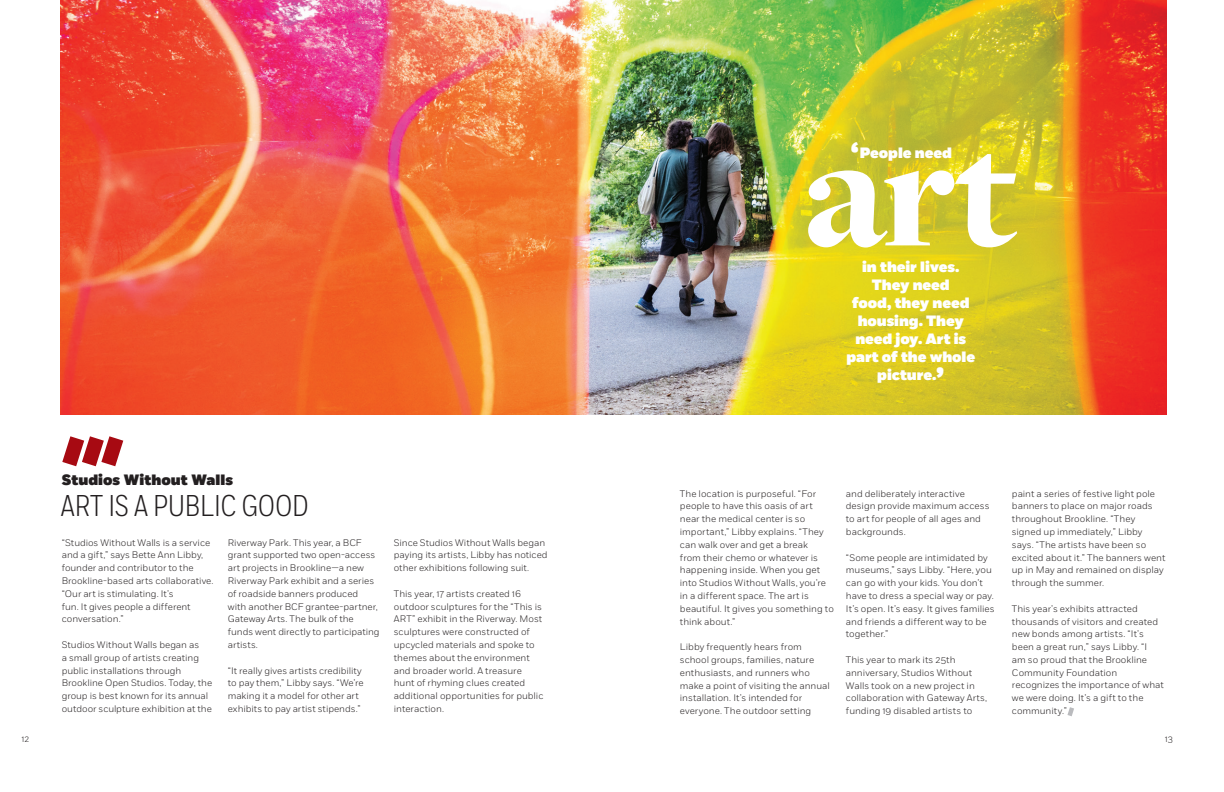
<style>
.page{position:relative;width:1224px;height:792px;background:#fff}
.page>*{position:absolute;margin:0;border:0;box-sizing:border-box;transform-origin:0 0}
.t1{font:900 165px "Freight Disp Pro";color:#fff}
.t2{font:300 30px "Fort Cond";letter-spacing:-.005em;color:#231f20}
.t3{font:900 15px/18px "Fort";letter-spacing:-.01em;color:#fff;text-align:center}
.t4{font:900 15px "Fort";letter-spacing:.005em;color:#231f20}
.t5{font:300 9.5px/12.8px "Fort";color:#231f20}
.t6{font:300 9px "Fort";color:#231f20}
.s1{font-size:30px}
</style>
<div class="page">
<img style="left:60px;top:0;width:1106px;height:415px">
<svg style="left:62px;top:436px;width:61px;height:30px"></svg>
<svg style="left:1067px;top:707px;width:7px;height:9px"></svg>
<h3 class="t4" style="left:62px;top:470px;width:173px">Studios Without Walls</h3>
<h2 class="t2" style="left:61px;top:488px;width:250px">ART IS A PUBLIC GOOD</h2>
<p class="t5" style="left:62px;top:536px;width:153px">“Studios Without Walls is a service and a gift,” says Bette Ann Libby, founder and contributor to the<br>Brookline-based arts collaborative. “Our art is stimulating. It’s<br>fun. It gives people a different conversation.”</p>
<p class="t5" style="left:62px;top:638px;width:152px">Studios Without Walls began as<br>a small group of artists creating public installations through Brookline Open Studios. Today, the group is best known for its annual outdoor sculpture exhibition at the</p>
<p class="t5" style="left:228px;top:536px;width:153px">Riverway Park. This year, a BCF grant supported two open-access art projects in Brookline—a new<br>Riverway Park exhibit and a series of roadside banners produced<br>with another BCF grantee-partner,<br>Gateway Arts. The bulk of the funds went directly to participating artists.</p>
<p class="t5" style="left:228px;top:664px;width:137px">“It really gives artists credibility to pay them,” Libby says. “We’re making it a model for other art exhibits to pay artist stipends.”</p>
<p class="t5" style="left:394px;top:536px;width:155px">Since Studios Without Walls began paying its artists, Libby has noticed other exhibitions following suit.</p>
<p class="t5" style="left:394px;top:587px;width:151px">This year, 17 artists created 16 outdoor sculptures for the “This is<br>ART” exhibit in the Riverway. Most sculptures were constructed of upcycled materials and spoke to themes about the environment and broader world. A treasure hunt of rhyming clues created additional opportunities for public interaction.</p>
<h3 class="t3" style="left:851px;top:144px;width:103px"><span class="s1">‘</span>People need</h3>
<h1 class="t1" style="left:804px;top:83px;width:215px">art</h1>
<h3 class="t3" style="left:846px;top:258px;width:130px">in their lives.<br>They need<br>food, they need housing. They need joy. Art is part of the whole picture.<span class="s1">’</span></h3>
<p class="t5" style="left:680px;top:487px;width:155px">The location is purposeful. “For people to have this oasis of art near the medical center is so important,” Libby explains. “They can walk over and get a break<br>from their chemo or whatever is happening inside. When you get into Studios Without Walls, you’re in a different space. The art is beautiful. It gives you something to think about.”</p>
<p class="t5" style="left:680px;top:641px;width:152px">Libby frequently hears from school groups, families, nature enthusiasts, and runners who make a point of visiting the annual installation. It’s intended for everyone. The outdoor setting</p>
<p class="t5" style="left:846px;top:487px;width:145px">and deliberately interactive design provide maximum access to art for people of all ages and backgrounds.</p>
<p class="t5" style="left:846px;top:551px;width:150px">“Some people are intimidated by museums,” says Libby. “Here, you can go with your kids. You don’t have to dress a special way or pay.<br>It’s open. It’s easy. It gives families and friends a different way to be together.”</p>
<p class="t5" style="left:846px;top:653px;width:143px">This year to mark its 25th anniversary, Studios Without<br>Walls took on a new project in collaboration with Gateway Arts, funding 19 disabled artists to</p>
<p class="t5" style="left:1012px;top:487px;width:155px">paint a series of festive light pole banners to place on major roads throughout Brookline. “They signed up immediately,” Libby says. “The artists have been so excited about it.” The banners went up in May and remained on display through the summer.</p>
<p class="t5" style="left:1012px;top:602px;width:154px">This year’s exhibits attracted thousands of visitors and created new bonds among artists. “It’s been a great run,” says Libby. “I<br>am so proud that the Brookline<br>Community Foundation recognizes the importance of what we were doing. It’s a gift to the community.”</p>
<p class="t6" style="left:22px;top:734px;width:9px">12</p>
<p class="t6" style="left:1165px;top:734px;width:9px">13</p>
</div>
